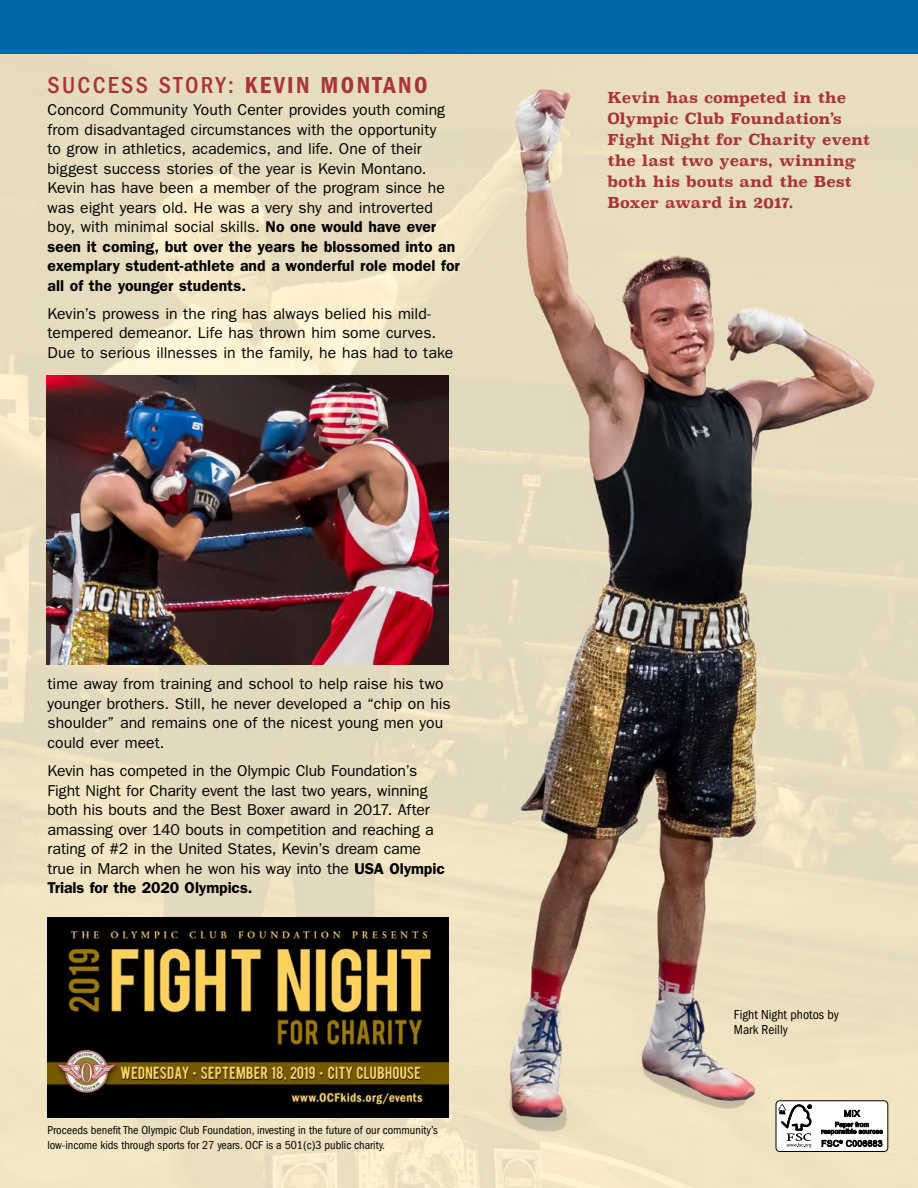
<style>
.page{position:relative;width:918px;height:1188px;background:#fff}
.page>*{position:absolute;margin:0;border:0;box-sizing:border-box;transform-origin:0 0}
.t1{font:500 condensed 24px "Franklin Gothic";letter-spacing:.1em;color:#a93439}
.t2{font:15.75px/19.5px "Franklin Gothic";color:#000}
.t3{font:700 15px/21px "Superclarendon";letter-spacing:-.01em;color:#a93439}
.t4{font:condensed 13.5px/15px "Franklin Gothic";color:#000}
.t5{font:condensed 12px/15px "Franklin Gothic";color:#000}
.s1{font-weight:600}
</style>
<div class="page">
<img style="left:0;top:54px;width:918px;height:1134px">
<div style="left:776px;top:1101px;width:112px;height:51px;background:#fff;border-radius:4px"></div>
<div style="left:776px;top:1101px;width:112px;height:51px;border:1px solid #000;border-radius:4px"></div>
<svg style="left:778px;top:1104px;width:34px;height:44px"></svg>
<svg style="left:821px;top:1109px;width:62px;height:38px"></svg>
<div style="left:0;top:0;width:918px;height:54px;background:#0067a6"></div>
<img style="left:47px;top:918px;width:402px;height:199px">
<img style="left:46px;top:376px;width:403px;height:288px">
<h1 class="t1" style="left:48px;top:71px;width:381px">SUCCESS STORY: <span class="s1">KEVIN MONTANO</span></h1>
<p class="t2" style="left:48px;top:100px;width:414px">Concord Community Youth Center provides youth coming from disadvantaged circumstances with the opportunity<br>to grow in athletics, academics, and life. One of their biggest success stories of the year is Kevin Montano.<br>Kevin has have been a member of the program since he was eight years old. He was a very shy and introverted boy, with minimal social skills. <span class="s1">No one would have ever seen it coming, but over the years he blossomed into an exemplary student-athlete and a wonderful role model for all of the younger students.</span></p>
<p class="t2" style="left:48px;top:304px;width:407px">Kevin’s prowess in the ring has always belied his mild&shy;tempered demeanor. Life has thrown him some curves.<br>Due to serious illnesses in the family, he has had to take</p>
<p class="t2" style="left:48px;top:674px;width:405px">time away from training and school to help raise his two younger brothers. Still, he never developed a “chip on his shoulder” and remains one of the nicest young men you could ever meet.</p>
<p class="t2" style="left:48px;top:761px;width:399px">Kevin has competed in the Olympic Club Foundation’s Fight Night for Charity event the last two years, winning both his bouts and the Best Boxer award in 2017. After amassing over 140 bouts in competition and reaching a rating of #2 in the United States, Kevin’s dream came true in March when he won his way into the <span class="s1">USA Olympic Trials for the 2020 Olympics.</span></p>
<p class="t5" style="left:48px;top:1122px;width:392px">Proceeds benefit The Olympic Club Foundation, investing in the future of our community’s low-income kids through sports for 27 years. OCF is a 501(c)3 public charity.</p>
<p class="t3" style="left:608px;top:88px;width:264px">Kevin has competed in the<br>Olympic Club Foundation’s<br>Fight Night for Charity event the last two years, winning both his bouts and the Best<br>Boxer award in 2017.</p>
<p class="t4" style="left:734px;top:1007px;width:106px">Fight Night photos by<br>Mark Reilly</p>
</div>
